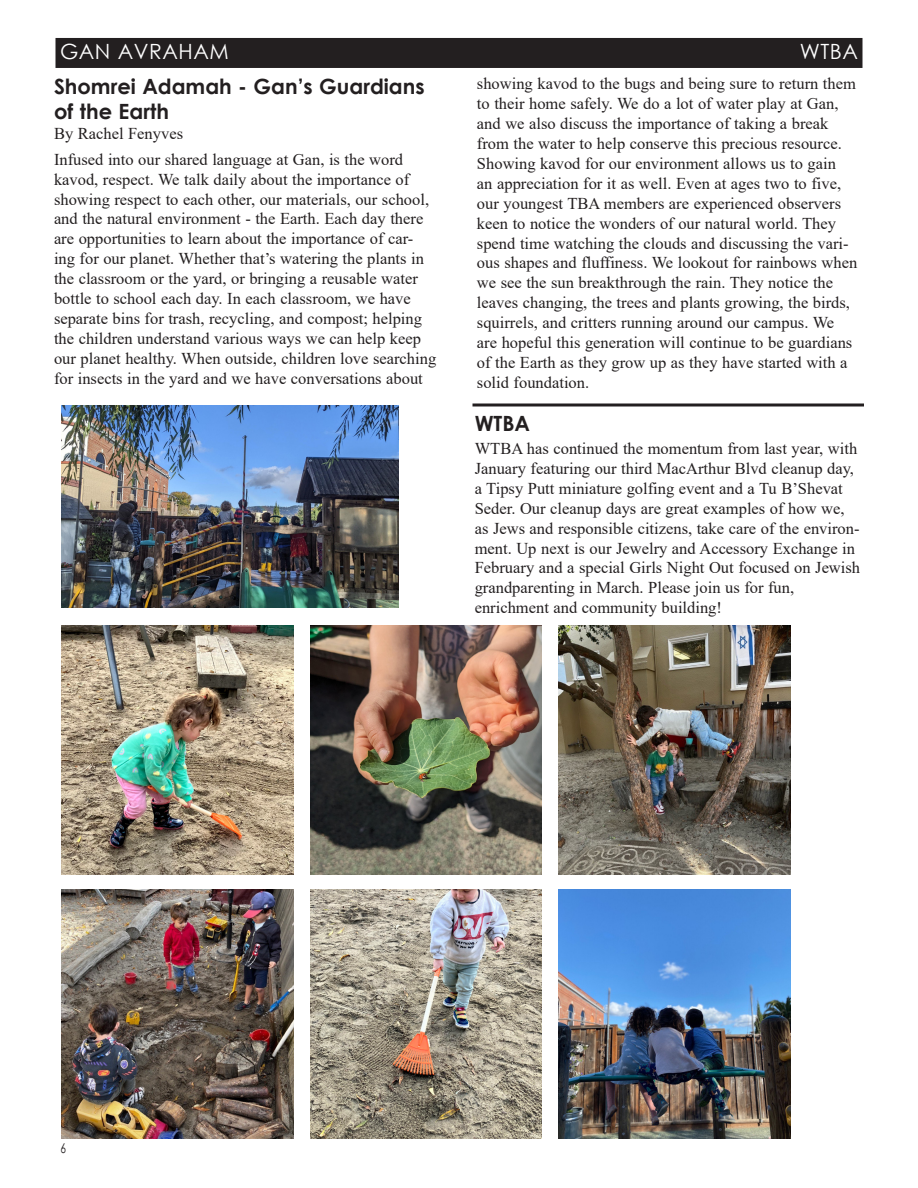
<style>
.page{position:relative;width:918px;height:1188px;background:#fff}
.page>*{position:absolute;margin:0;border:0;box-sizing:border-box;transform-origin:0 0}
.Headline{font:700 21px/25.3px "Century Gothic";color:#231f20}
.Omer_Bar_Right{font:21px "Century Gothic";letter-spacing:.025em;color:#fff}
.Omer_Body{font:700 21px "Century Gothic";color:#231f20}
.Omer_Body-2{font:16.5px/20px "Times New Roman";color:#231f20}
.Byline{font:16.5px "Times New Roman";color:#231f20}
.t1{font:13.5px "Century Gothic";color:#231f20;scale:.75 1}
</style>
<div class="page">
<img style="left:62px;top:625px;width:231px;height:249px">
<img style="left:310px;top:625px;width:232px;height:249px">
<img style="left:559px;top:625px;width:231px;height:249px">
<img style="left:62px;top:890px;width:231px;height:248px">
<img style="left:310px;top:890px;width:232px;height:248px">
<img style="left:559px;top:890px;width:231px;height:248px">
<img style="left:62px;top:405px;width:337px;height:203px">
<hr style="left:472px;top:404px;width:392px;height:2px;background:#231f20">
<div style="left:56px;top:38px;width:806px;height:30px;background:#231f20"></div>
<p class="Omer_Bar_Right" style="left:60px;top:37px;width:170px">GAN AVRAHAM</p>
<p class="Omer_Bar_Right" style="left:800px;top:37px;width:60px">WTBA</p>
<p class="Headline" style="left:54px;top:73px;width:372px">Shomrei Adamah - Gan’s Guardians of the Earth</p>
<p class="Byline" style="left:54px;top:122px;width:131px">By Rachel Fenyves</p>
<p class="Omer_Body-2" style="left:54px;top:149px;width:384px">Infused into our shared language at Gan, is the word kavod, respect. We talk daily about the importance of showing respect to each other, our materials, our school, and the natural environment - the Earth. Each day there are opportunities to learn about the importance of car&shy;ing for our planet. Whether that’s watering the plants in the classroom or the yard, or bringing a reusable water bottle to school each day. In each classroom, we have separate bins for trash, recycling, and compost; helping the children understand various ways we can help keep our planet healthy. When outside, children love searching for insects in the yard and we have conversations about</p>
<p class="Omer_Body-2" style="left:477px;top:73px;width:382px">showing kavod to the bugs and being sure to return them to their home safely. We do a lot of water play at Gan, and we also discuss the importance of taking a break from the water to help conserve this precious resource.<br>Showing kavod for our environment allows us to gain<br>an appreciation for it as well. Even at ages two to five, our youngest TBA members are experienced observers keen to notice the wonders of our natural world. They spend time watching the clouds and discussing the vari&shy;ous shapes and fluffiness. We lookout for rainbows when we see the sun breakthrough the rain. They notice the leaves changing, the trees and plants growing, the birds, squirrels, and critters running around our campus. We are hopeful this generation will continue to be guardians of the Earth as they grow up as they have started with a solid foundation.</p>
<p class="Omer_Body" style="left:475px;top:408px;width:57px">WTBA</p>
<p class="Omer_Body-2" style="left:475px;top:438px;width:387px">WTBA has continued the momentum from last year, with January featuring our third MacArthur Blvd cleanup day, a Tipsy Putt miniature golfing event and a Tu B’Shevat Seder. Our cleanup days are great examples of how we, as Jews and responsible citizens, take care of the environ&shy;ment. Up next is our Jewelry and Accessory Exchange in February and a special Girls Night Out focused on Jewish grandparenting in March. Please join us for fun, enrichment and community building!</p>
<p class="t1" style="left:61px;top:1139px;width:9px">6</p>
</div>
